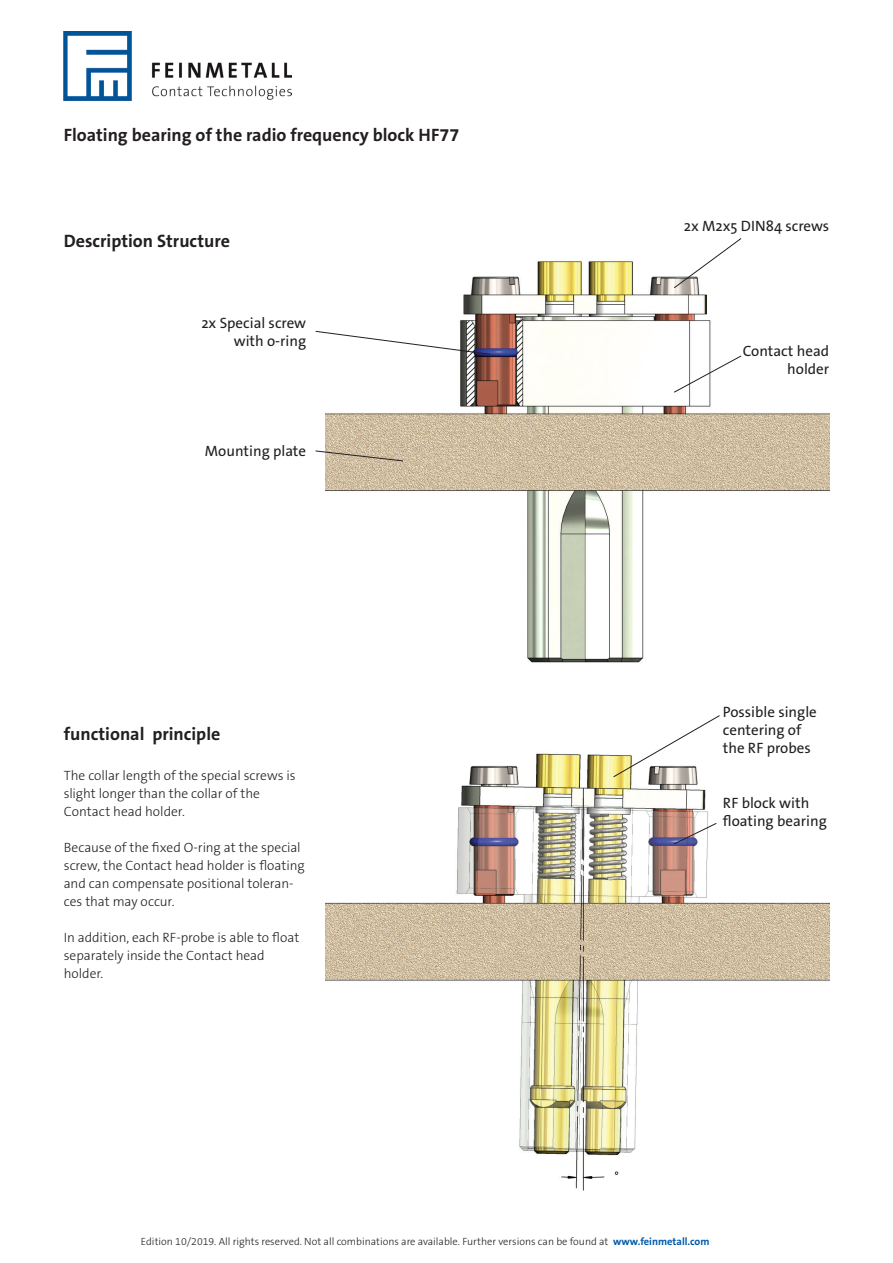
<style>
.page{position:relative;width:893px;height:1263px;background:#fff}
.page>*{position:absolute;margin:0;border:0;box-sizing:border-box;transform-origin:0 0}
.t1{font:700 18px "The Sans Os F";color:#231f20}
.t2{font:15px/18px "The Sans Os F";color:#231f20}
.t3{font:300 13.5px/18px "The Sans Os F";letter-spacing:-.005em;color:#231f20}
.t4{font:300 10.5px "The Sans Os F";color:#231f20}
.s1{font-weight:700;color:#015aaa}
</style>
<div class="page">
<img style="left:64px;top:32px;width:227px;height:68px">
<img style="left:325px;top:753px;width:504px;height:438px">
<svg style="left:613px;top:715px;width:107px;height:63px"></svg>
<svg style="left:673px;top:822px;width:44px;height:23px"></svg>
<img style="left:325px;top:261px;width:504px;height:402px">
<svg style="left:315px;top:330px;width:176px;height:25px"></svg>
<svg style="left:315px;top:450px;width:89px;height:12px"></svg>
<svg style="left:673px;top:355px;width:69px;height:38px"></svg>
<svg style="left:673px;top:238px;width:69px;height:51px"></svg>
<h1 class="t1" style="left:64px;top:123px;width:397px">Floating bearing of the radio frequency block HF77</h1>
<h1 class="t1" style="left:64px;top:230px;width:168px">Description Structure</h1>
<p class="t2" style="left:201px;top:314px;width:106px;text-align:right">2x Special screw with o-ring</p>
<p class="t2" style="left:205px;top:442px;width:103px">Mounting plate</p>
<h1 class="t1" style="left:64px;top:722px;width:158px">functional principle</h1>
<p class="t3" style="left:64px;top:766px;width:233px">The collar length of the special screws is slight longer than the collar of the<br>Contact head holder.</p>
<p class="t3" style="left:64px;top:838px;width:242px">Because of the fixed O-ring at the special screw, the Contact head holder is floating and can compensate positional toleran&shy;ces that may occur.</p>
<p class="t3" style="left:64px;top:928px;width:237px">In addition, each RF-probe is able to float separately inside the Contact head holder.</p>
<p class="t2" style="left:684px;top:217px;width:147px">2x M2x5 DIN84 screws</p>
<p class="t2" style="left:743px;top:342px;width:88px;text-align:right">Contact head holder</p>
<p class="t2" style="left:723px;top:703px;width:96px">Possible single centering of the RF probes</p>
<p class="t2" style="left:723px;top:794px;width:105px">RF block with floating bearing</p>
<p class="t4" style="left:141px;top:1235px;width:570px">Edition 10/2019. All rights reserved. Not all combinations are available. Further versions can be found at <span class="s1">www.feinmetall.com</span></p>
</div>
